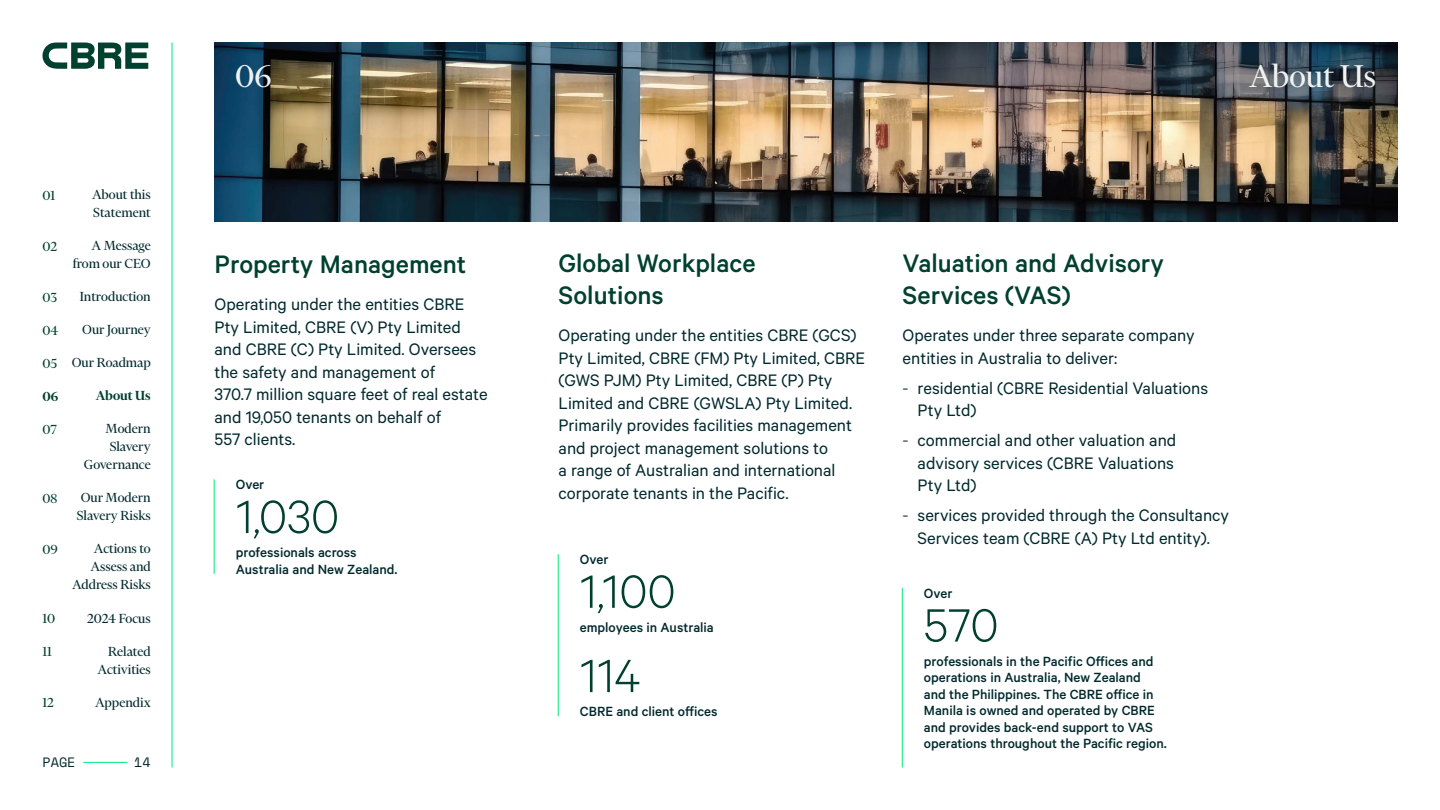
<style>
.page{position:relative;width:1440px;height:810px;background:#fff}
.page>*{position:absolute;margin:0;border:0;box-sizing:border-box;transform-origin:0 0}
.t1{font:300 52.5px/84.3px "Calibre";color:#00402e}
.t2{font:36px "Financier Display";color:#f0f2f2}
.t3{font:500 28.5px/31.5px "Calibre";color:#00402e}
.t4{font:18.75px/22.5px "Calibre";color:#00292e}
.t5{font:500 15px/16.5px "Calibre";color:#00292e}
.t6{font:15px/18px "Financier Display";color:#00292e;text-align:right}
.t7{font:15px "Financier Display";color:#00402e}
.t8{font:600 15px "Financier Display";color:#00402e}
.t9{font:13.5px "Space Mono";color:#00292e}
.s1{color:#425254}
</style>
<div class="page">
<svg style="left:43px;top:43px;width:105px;height:26px"></svg>
<hr style="left:83px;top:762px;width:45px;height:1px;background:#00e880">
<hr style="left:172px;top:43px;width:1px;height:724px;background:#00e880">
<img style="left:215px;top:43px;width:1182px;height:179px">
<hr style="left:214px;top:479px;width:1px;height:95px;background:#00e880">
<hr style="left:558px;top:554px;width:1px;height:162px;background:#00e880">
<hr style="left:902px;top:588px;width:1px;height:179px;background:#00e880">
<p class="t7" style="left:43px;top:187px;width:14px">01</p>
<p class="t7" style="left:43px;top:238px;width:16px">02</p>
<p class="t7" style="left:43px;top:289px;width:16px">03</p>
<p class="t7" style="left:43px;top:322px;width:18px">04</p>
<p class="t7" style="left:43px;top:355px;width:16px">05</p>
<p class="t8" style="left:43px;top:386px;width:17px">06</p>
<p class="t7" style="left:43px;top:421px;width:16px">07</p>
<p class="t7" style="left:43px;top:490px;width:16px">08</p>
<p class="t7" style="left:43px;top:541px;width:17px">09</p>
<p class="t7" style="left:43px;top:610px;width:14px">10</p>
<p class="t7" style="left:43px;top:643px;width:11px">11</p>
<p class="t7" style="left:43px;top:694px;width:13px">12</p>
<p class="t6" style="left:92px;top:186px;width:60px;text-align:left">About this<br>Statement</p>
<p class="t6" style="left:73px;top:237px;width:80px">A Message from our CEO</p>
<p class="t6" style="left:80px;top:288px;width:73px">Introduction</p>
<p class="t6" style="left:82px;top:321px;width:70px">Our Journey</p>
<p class="t6" style="left:72px;top:354px;width:81px">Our Roadmap</p>
<p class="t8" style="left:96px;top:386px;width:56px">About Us</p>
<p class="t6" style="left:84px;top:420px;width:68px">Modern<br>Slavery<br>Governance</p>
<p class="t6" style="left:77px;top:489px;width:75px;text-align:left">Our Modern<br>Slavery Risks</p>
<p class="t6" style="left:72px;top:540px;width:80px">Actions to<br>Assess and<br>Address Risks</p>
<p class="t6" style="left:87px;top:609px;width:65px">2024 Focus</p>
<p class="t6" style="left:98px;top:642px;width:55px">Related<br>Activities</p>
<p class="t6" style="left:95px;top:693px;width:57px">Appendix</p>
<p class="t9" style="left:43px;top:753px;width:35px">PAGE</p>
<p class="t9" style="left:134px;top:753px;width:18px">14</p>
<h2 class="t2" style="left:235px;top:58px;width:38px">06</h2>
<h2 class="t2" style="left:1249px;top:58px;width:129px">About Us</h2>
<h3 class="t3" style="left:215px;top:247px;width:253px">Property Management</h3>
<p class="t4" style="left:215px;top:293px;width:275px">Operating under the entities CBRE<br>Pty Limited, CBRE (V) Pty Limited and CBRE (C) Pty Limited. Oversees the safety and management of<br>370.7 million square feet of real estate and 19,050 tenants on behalf of<br>557 clients.</p>
<p class="t5" style="left:236px;top:476px;width:30px">Over</p>
<h1 class="t1" style="left:236px;top:472px;width:105px">1,030</h1>
<p class="t5" style="left:236px;top:544px;width:163px">professionals across<br>Australia and New Zealand.</p>
<h3 class="t3" style="left:559px;top:247px;width:198px">Global Workplace<br>Solutions</h3>
<p class="t4" style="left:559px;top:324px;width:308px">Operating under the entities CBRE (GCS)<br>Pty Limited, CBRE (FM) Pty Limited, CBRE (GWS PJM) Pty Limited, CBRE (P) Pty Limited and CBRE (GWSLA) Pty Limited.<br>Primarily provides facilities management and project management solutions to<br>a range of Australian and international corporate tenants in the Pacific.</p>
<p class="t5" style="left:580px;top:551px;width:30px">Over</p>
<h1 class="t1" style="left:580px;top:547px;width:97px">1,100<br>114</h1>
<p class="t5" style="left:580px;top:619px;width:136px">employees in Australia</p>
<p class="t5" style="left:580px;top:703px;width:139px">CBRE and client offices</p>
<h3 class="t3" style="left:903px;top:247px;width:263px">Valuation and Advisory<br>Services (VAS)</h3>
<p class="t4" style="left:903px;top:324px;width:294px">Operates under three separate company entities in Australia to deliver:</p>
<p class="t4" style="left:918px;top:376px;width:292px;text-indent:-15px"><span class="s1">-</span> residential (CBRE Residential Valuations<br>Pty Ltd)</p>
<p class="t4" style="left:918px;top:429px;width:260px;text-indent:-15px"><span class="s1">-</span> commercial and other valuation and advisory services (CBRE Valuations<br>Pty Ltd)</p>
<p class="t4" style="left:903px;top:504px;width:328px;text-align:center"><span class="s1">-</span> services provided through the Consultancy<br>Services team (CBRE (A) Pty Ltd entity).</p>
<p class="t5" style="left:924px;top:584px;width:30px">Over</p>
<h1 class="t1" style="left:924px;top:581px;width:76px">570</h1>
<p class="t5" style="left:924px;top:652px;width:244px">professionals in the Pacific Offices and operations in Australia, New Zealand<br>and the Philippines. The CBRE office in Manila is owned and operated by CBRE and provides back-end support to VAS operations throughout the Pacific region.</p>
</div>
